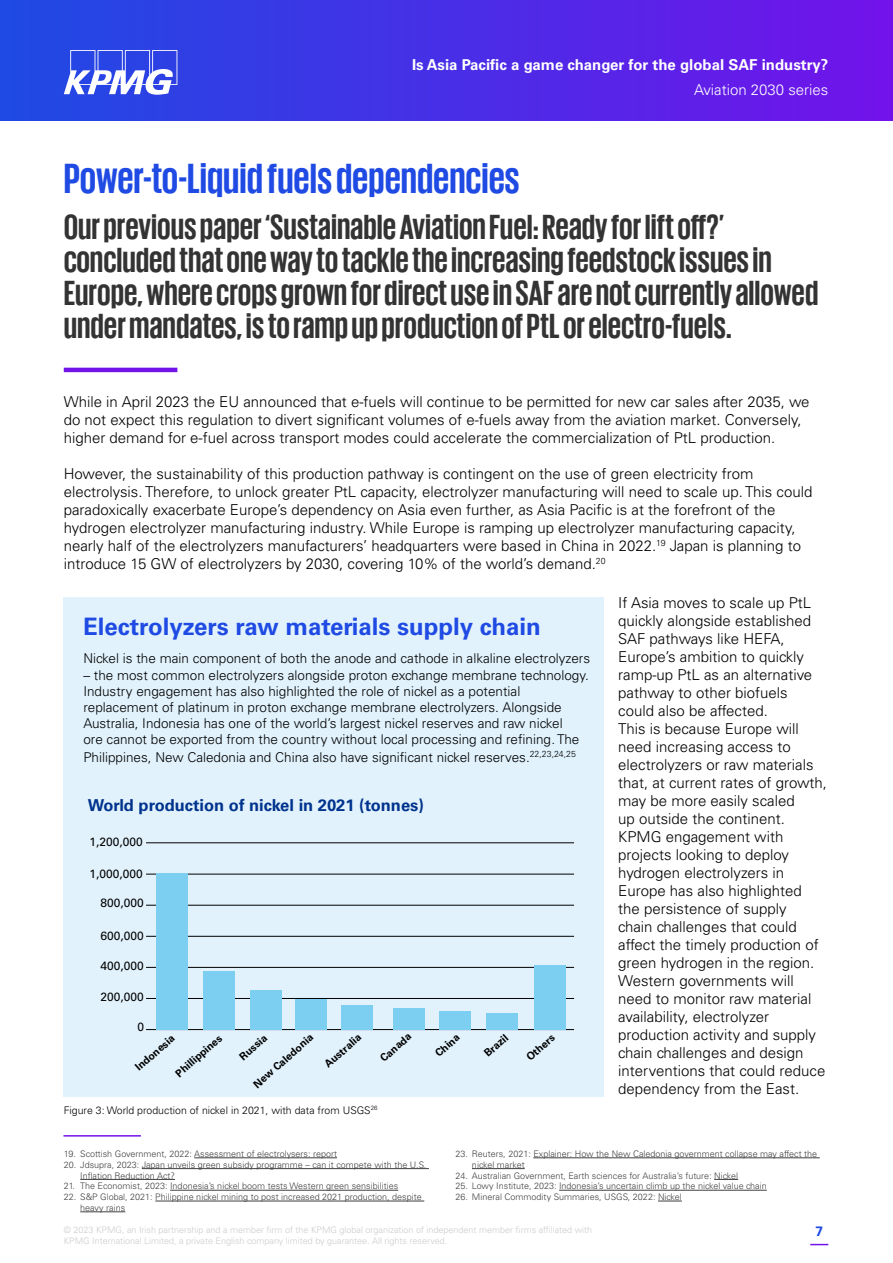
<style>
.page{position:relative;width:893px;height:1263px;background:#fff}
.page>*{position:absolute;margin:0;border:0;box-sizing:border-box;transform-origin:0 0}
.t1{font:700 43.5px "KPMG";color:#1f4ae3}
.t2{font:700 36px/33px "KPMG";color:#333}
.t3{font:700 24px "Univers LT Std";color:#1f4ae3}
.t4{font:700 16.5px "Univers LT Std";color:#00338d}
.t5{font:300 15px/18px "Univers LT Std";color:#000}
.t6{font:700 15px "Univers LT Std";color:#fff}
.t7{font:300 15px "Univers LT Std";color:#fff}
.t8{font:300 13.5px/16.2px "Univers LT Std";color:#000}
.t9{font:700 13.5px "Universfor KPMG";color:#1f4ae3}
.t10{font:12px "Univers LT Std";color:#000}
.t11{font:700 10.5px "Univers LT Std";color:#000}
.t12{font:300 10.5px "Univers LT Std";color:#000}
.t13{font:300 9px/10.8px "Univers LT Std";color:#404040}
.t14{font:300 9px/10.8px "Univers LT Std";color:#ccc}
</style>
<div class="page">
<svg style="left:810px;top:1244px;width:18px;height:1px"></svg>
<div style="left:0;top:0;width:893px;height:120px;background:linear-gradient(to right,#1e4be3,#7212ea)"></div>
<svg style="left:64px;top:50px;width:113px;height:45px"></svg>
<div style="left:64px;top:597px;width:540px;height:500px;background:#e1f2fc"></div>
<hr style="left:64px;top:368px;width:113px;height:4px;background:#7213ea">
<hr style="left:194px;top:1157px;width:143px;height:1px;background:#404040">
<hr style="left:142px;top:1168px;width:287px;height:1px;background:#404040">
<hr style="left:80px;top:1179px;width:95px;height:1px;background:#404040">
<hr style="left:170px;top:1190px;width:228px;height:1px;background:#404040">
<hr style="left:155px;top:1201px;width:269px;height:1px;background:#404040">
<hr style="left:80px;top:1211px;width:45px;height:1px;background:#404040">
<hr style="left:533px;top:1157px;width:287px;height:1px;background:#404040">
<hr style="left:472px;top:1168px;width:53px;height:1px;background:#404040">
<svg style="left:714px;top:1179px;width:24px;height:1px"></svg>
<hr style="left:559px;top:1190px;width:208px;height:1px;background:#404040">
<svg style="left:658px;top:1201px;width:24px;height:1px"></svg>
<hr style="left:146px;top:1029px;width:428px;height:1px;background:#000">
<hr style="left:146px;top:998px;width:428px;height:1px;background:#000">
<hr style="left:146px;top:967px;width:428px;height:1px;background:#000">
<hr style="left:146px;top:936px;width:428px;height:1px;background:#000">
<hr style="left:146px;top:905px;width:428px;height:1px;background:#000">
<hr style="left:146px;top:874px;width:428px;height:1px;background:#000">
<hr style="left:146px;top:842px;width:428px;height:1px;background:#000">
<hr style="left:63px;top:1135px;width:78px;height:1px;background:#7312eb">
<div style="left:156px;top:873px;width:32px;height:157px;background:#7dcff2"></div>
<div style="left:203px;top:971px;width:32px;height:59px;background:#7dcff2"></div>
<div style="left:250px;top:990px;width:32px;height:40px;background:#7dcff2"></div>
<div style="left:295px;top:999px;width:31px;height:31px;background:#7dcff2"></div>
<div style="left:342px;top:1005px;width:31px;height:25px;background:#7dcff2"></div>
<div style="left:393px;top:1008px;width:31px;height:22px;background:#7dcff2"></div>
<div style="left:439px;top:1011px;width:31px;height:19px;background:#7dcff2"></div>
<div style="left:486px;top:1014px;width:31px;height:16px;background:#7dcff2"></div>
<div style="left:534px;top:965px;width:31px;height:65px;background:#7dcff2"></div>
<p class="t6" style="left:412px;top:56px;width:418px">Is Asia Pacific a game changer for the global SAF industry?</p>
<p class="t7" style="left:694px;top:81px;width:136px">Aviation 2030 series</p>
<h1 class="t1" style="left:64px;top:157px;width:458px">Power-to-Liquid fuels dependencies</h1>
<p class="t2" style="left:64px;top:209px;width:756px">Our previous paper ‘Sustainable Aviation Fuel: Ready for lift off?’ concluded that one way to tackle the increasing feedstock issues in Europe, where crops grown for direct use in SAF are not currently allowed under mandates, is to ramp up production of PtL or electro-fuels.</p>
<p class="t5" style="left:64px;top:393px;width:747px">While in April 2023 the EU announced that e-fuels will continue to be permitted for new car sales after 2035, we do not expect this regulation to divert significant volumes of e-fuels away from the aviation market. Conversely, higher demand for e-fuel across transport modes could accelerate the commercialization of PtL production.</p>
<p class="t5" style="left:64px;top:465px;width:750px">However, the sustainability of this production pathway is contingent on the use of green electricity from electrolysis. Therefore, to unlock greater PtL capacity, electrolyzer manufacturing will need to scale up. This could paradoxically exacerbate Europe’s dependency on Asia even further, as Asia Pacific is at the forefront of the hydrogen electrolyzer manufacturing industry. While Europe is ramping up electrolyzer manufacturing capacity, nearly half of the electrolyzers manufacturers’ headquarters were based in China in 2022.<sup>19</sup> Japan is planning to introduce 15 GW of electrolyzers by 2030, covering 10% of the world’s demand.<sup>20</sup></p>
<h3 class="t3" style="left:83px;top:612px;width:459px">Electrolyzers raw materials supply chain</h3>
<p class="t8" style="left:83px;top:650px;width:508px">Nickel is the main component of both the anode and cathode in alkaline electrolyzers</p>
<p class="t8" style="left:83px;top:667px;width:507px">– the most common electrolyzers alongside proton exchange membrane technology.<br>Industry engagement has also highlighted the role of nickel as a potential replacement of platinum in proton exchange membrane electrolyzers. Alongside Australia, Indonesia has one of the world’s largest nickel reserves and raw nickel<br>ore cannot be exported from the country without local processing and refining. The</p>
<p class="t8" style="left:83px;top:749px;width:494px">Philippines, New Caledonia and China also have significant nickel reserves.<sup>22,23,24,25</sup></p>
<p class="t4" style="left:88px;top:796px;width:338px">World production of nickel in 2021 (tonnes)</p>
<p class="t10" style="left:89px;top:835px;width:55px">1,200,000</p>
<p class="t10" style="left:89px;top:866px;width:55px">1,000,000</p>
<p class="t10" style="left:101px;top:895px;width:45px">800,000</p>
<p class="t10" style="left:101px;top:928px;width:45px">600,000</p>
<p class="t10" style="left:101px;top:958px;width:45px">400,000</p>
<p class="t10" style="left:101px;top:990px;width:45px">200,000</p>
<p class="t10" style="left:138px;top:1020px;width:8px">0</p>
<p class="t11" style="left:133px;top:1064px;width:50px;rotate:-41deg">Indonesia</p>
<p class="t11" style="left:173px;top:1070px;width:59px;rotate:-41deg">Phillippines</p>
<p class="t11" style="left:237px;top:1053px;width:34px;rotate:-41deg">Russia</p>
<p class="t11" style="left:322px;top:1061px;width:46px;rotate:-41deg">Australia</p>
<p class="t11" style="left:378px;top:1055px;width:39px;rotate:-41deg">Canada</p>
<p class="t11" style="left:433px;top:1050px;width:30px;rotate:-41deg">China</p>
<p class="t11" style="left:482px;top:1050px;width:30px;rotate:-41deg">Brazil</p>
<p class="t11" style="left:524px;top:1053px;width:35px;rotate:-41deg">Others</p>
<p class="t11" style="left:251px;top:1081px;width:77px;rotate:-41deg">New Caledonia</p>
<p class="t12" style="left:64px;top:1103px;width:315px">Figure 3: World production of nickel in 2021, with data from USGS<sup>26</sup></p>
<p class="t5" style="left:618px;top:594px;width:210px">If Asia moves to scale up PtL quickly alongside established<br>SAF pathways like HEFA,<br>Europe’s ambition to quickly ramp-up PtL as an alternative pathway to other biofuels could also be affected.<br>This is because Europe will need increasing access to electrolyzers or raw materials that, at current rates of growth, may be more easily scaled<br>up outside the continent.<br>KPMG engagement with projects looking to deploy hydrogen electrolyzers in<br>Europe has also highlighted the persistence of supply<br>chain challenges that could affect the timely production of green hydrogen in the region.<br>Western governments will need to monitor raw material availability, electrolyzer production activity and supply chain challenges and design interventions that could reduce dependency from the East.</p>
<p class="t13" style="left:64px;top:1148px;width:275px">19. Scottish Government, 2022: Assessment of electrolysers: report</p>
<p class="t13" style="left:80px;top:1159px;width:348px;text-indent:-16px">20. Jdsupra, 2023: Japan unveils green subsidy programme – can it compete with the U.S.<br>Inflation Reduction Act?</p>
<p class="t13" style="left:64px;top:1181px;width:336px">21. The Economist, 2023: Indonesia’s nickel boom tests Western green sensibilities</p>
<p class="t13" style="left:80px;top:1191px;width:343px;text-indent:-16px">22. S&amp;P Global, 2021: Philippine nickel mining to post increased 2021 production, despite heavy rains</p>
<p class="t13" style="left:472px;top:1148px;width:347px;text-indent:-16px">23. Reuters, 2021: Explainer: How the New Caledonia government collapse may affect the nickel market</p>
<p class="t13" style="left:455px;top:1170px;width:284px">24. Australian Government, Earth sciences for Australia’s future: Nickel</p>
<p class="t13" style="left:455px;top:1181px;width:313px">25. Lowy Institute, 2023: Indonesia’s uncertain climb up the nickel value chain</p>
<p class="t13" style="left:455px;top:1191px;width:228px">26. Mineral Commodity Summaries, USGS, 2022: Nickel</p>
<p class="t14" style="left:64px;top:1224px;width:530px">© 2023 KPMG, an Irish partnership and a member firm of the KPMG global organization of independent member firms affiliated with<br>KPMG International Limited, a private English company limited by guarantee. All rights reserved.</p>
<p class="t9" style="left:815px;top:1223px;width:9px">7</p>
</div>
